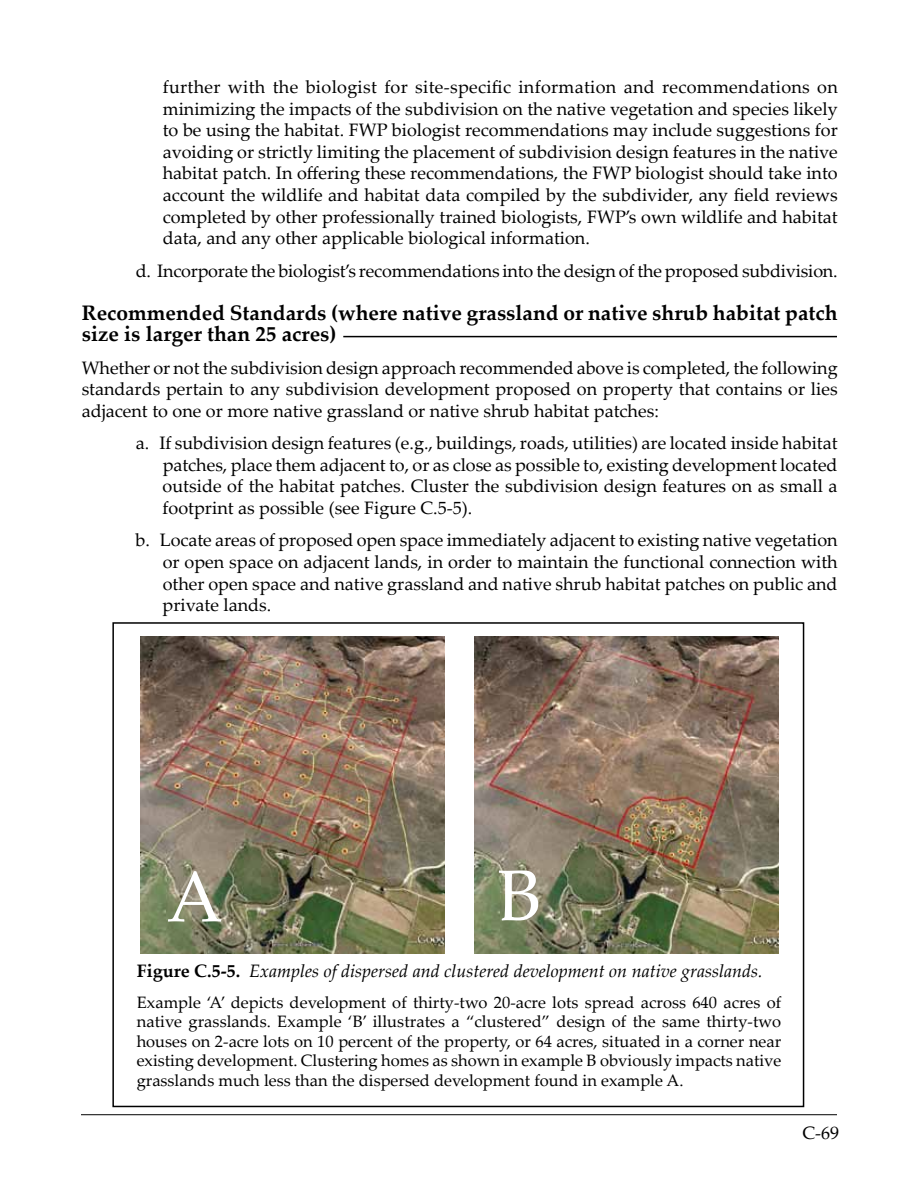
<style>
.page{position:relative;width:918px;height:1188px;background:#fff}
.page>*{position:absolute;margin:0;border:0;box-sizing:border-box;transform-origin:0 0}
.t1{font:72px "Palatino Linotype";color:#fff}
.t2{font:700 21px/21.6px "Palatino Linotype";color:#000}
.t3{font:18px/21.6px "Palatino Linotype";color:#000;text-align:justify}
.t4{font:italic 18px "Palatino Linotype";color:#000}
.t5{font:16.5px/19.5px "Palatino Linotype";color:#000;text-align:justify}
.s1{font-weight:700;font-style:normal}
</style>
<div class="page">
<hr style="left:81px;top:1114px;width:756px;height:1px;background:#000">
<hr style="left:343px;top:336px;width:494px;height:1px;background:#000">
<div style="left:112px;top:622px;width:692px;height:485px;border:2px solid #000"></div>
<img style="left:474px;top:636px;width:304px;height:318px">
<img style="left:140px;top:636px;width:304px;height:318px">
<p class="t3" style="left:163px;top:75px;width:677px">further with the biologist for site-specific information and recommendations on minimizing the impacts of the subdivision on the native vegetation and species likely to be using the habitat. FWP biologist recommendations may include suggestions for avoiding or strictly limiting the placement of subdivision design features in the native habitat patch. In offering these recommendations, the FWP biologist should take into account the wildlife and habitat data compiled by the subdivider, any field reviews completed by other professionally trained biologists, FWP’s own wildlife and habitat data, and any other applicable biological information.</p>
<p class="t3" style="left:136px;top:259px;width:703px">d. Incorporate the biologist’s recommendations into the design of the proposed subdivision.</p>
<p class="t2" style="left:82px;top:301px;width:758px">Recommended Standards (where native grassland or native shrub habitat patch size is larger than 25 acres)</p>
<p class="t3" style="left:82px;top:356px;width:758px">Whether or not the subdivision design approach recommended above is completed, the following standards pertain to any subdivision development proposed on property that contains or lies adjacent to one or more native grassland or native shrub habitat patches:</p>
<p class="t3" style="left:163px;top:432px;width:677px;text-indent:-27px">a. If subdivision design features (e.g., buildings, roads, utilities) are located inside habitat patches, place them adjacent to, or as close as possible to, existing development located outside of the habitat patches. Cluster the subdivision design features on as small a footprint as possible (see Figure C.5-5).</p>
<p class="t3" style="left:163px;top:529px;width:677px;text-indent:-27px">b. Locate areas of proposed open space immediately adjacent to existing native vegetation or open space on adjacent lands, in order to maintain the functional connection with other open space and native grassland and native shrub habitat patches on public and private lands.</p>
<h1 class="t1" style="left:167px;top:846px;width:58px">A</h1>
<h1 class="t1" style="left:498px;top:845px;width:45px">B</h1>
<p class="t4" style="left:137px;top:958px;width:628px"><span class="s1">Figure C.5-5.</span> Examples of dispersed and clustered development on native grasslands.</p>
<p class="t5" style="left:137px;top:992px;width:646px">Example ‘A’ depicts development of thirty-two 20-acre lots spread across 640 acres of native grasslands. Example ‘B’ illustrates a “clustered” design of the same thirty-two houses on 2-acre lots on 10 percent of the property, or 64 acres, situated in a corner near existing development. Clustering homes as shown in example B obviously impacts native grasslands much less than the dispersed development found in example A.</p>
<p class="t3" style="left:802px;top:1121px;width:38px">C-69</p>
</div>
